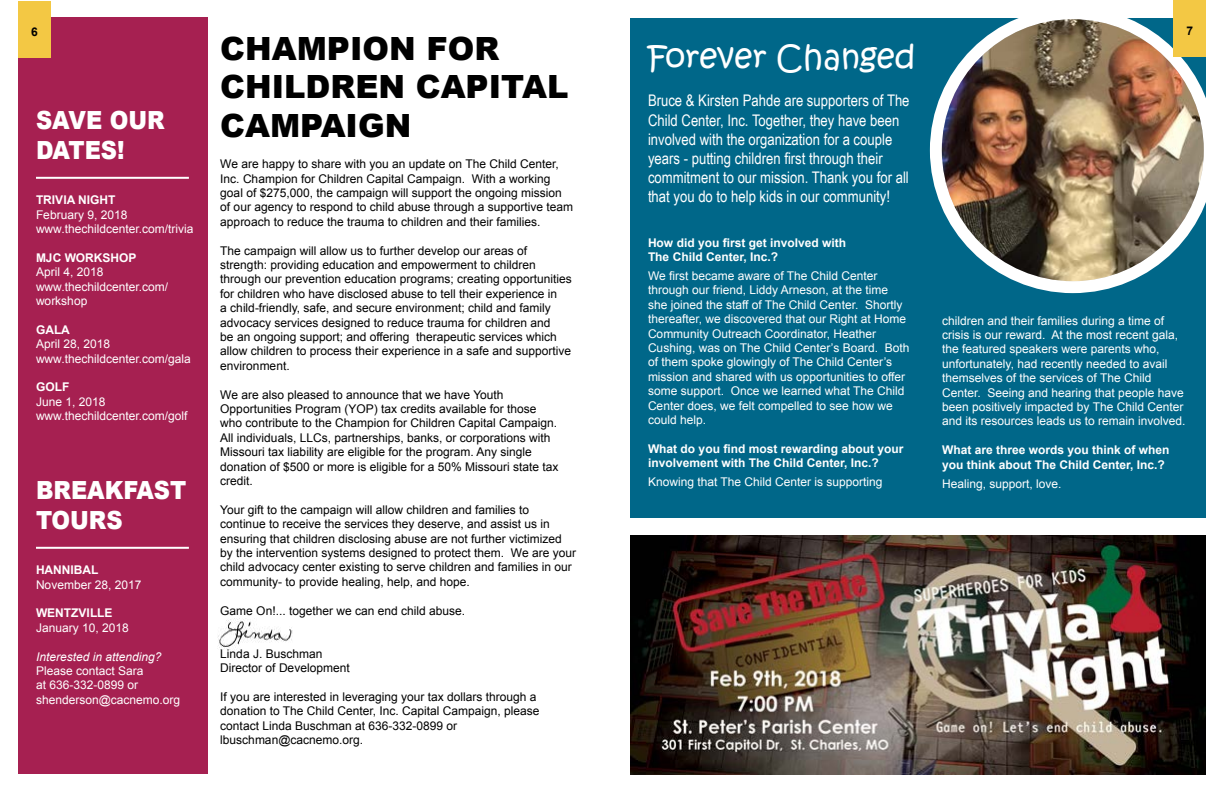
<style>
.page{position:relative;width:1224px;height:792px;background:#fff}
.page>*{position:absolute;margin:0;border:0;box-sizing:border-box;transform-origin:0 0}
.t1{font:900 32px/38.4px "Arial";color:#000}
.t2{font:32px "Kristen ITC";color:#fff}
.t3{font:900 25px/30px "Arial";color:#fff;scale:.9 1}
.t4{font:16px/19.2px "Arial Narrow";color:#fff}
.t5{font:12px/14.4px "Arial";color:#000}
.t6{font:12px/14.4px "Arial";color:#fff}
.t7{font:700 12px/14.4px "Arial";color:#fff}
.t8{font:italic 12px "Arial";color:#fff}
.t9{font:700 12px "Arial";color:#000}
</style>
<div class="page">
<div style="left:18px;top:18px;width:189px;height:756px;background:#a62051"></div>
<hr style="left:36px;top:177px;width:153px;height:2px;background:#fff">
<hr style="left:36px;top:547px;width:153px;height:2px;background:#fff">
<div style="left:630px;top:18px;width:576px;height:500px;background:#006789"></div>
<img style="left:630px;top:535px;width:576px;height:239px">
<div style="left:930px;top:7px;width:286px;height:286px;background:#fff;border-radius:50%"></div>
<img style="left:942px;top:19px;width:262px;height:262px;border-radius:131px">
<img style="left:218px;top:618px;width:75px;height:31px">
<div style="left:18px;top:1px;width:33px;height:56px;background:#f3c844"></div>
<div style="left:1173px;top:0;width:33px;height:56px;background:#f3c844"></div>
<p class="t9" style="left:31px;top:24px;width:8px">6</p>
<p class="t9" style="left:1187px;top:23px;width:8px">7</p>
<h1 class="t1" style="left:220px;top:28px;width:350px">CHAMPION FOR<br>CHILDREN CAPITAL<br>CAMPAIGN</h1>
<h1 class="t2" style="left:648px;top:36px;width:269px">Forever Changed</h1>
<p class="t4" style="left:648px;top:91px;width:263px">Bruce &amp; Kirsten Pahde are supporters of The Child Center, Inc. Together, they have been involved with the organization for a couple years - putting children first through their commitment to our mission. Thank you for all that you do to help kids in our community!</p>
<p class="t7" style="left:648px;top:236px;width:200px">How did you first get involved with<br>The Child Center, Inc.?</p>
<p class="t6" style="left:648px;top:269px;width:263px">We first became aware of The Child Center through our friend, Liddy Arneson, at the time she joined the staff of The Child Center. Shortly thereafter, we discovered that our Right at Home Community Outreach Coordinator, Heather Cushing, was on The Child Center’s Board. Both of them spoke glowingly of The Child Center’s mission and shared with us opportunities to offer some support. Once we learned what The Child Center does, we felt compelled to see how we could help.</p>
<p class="t7" style="left:648px;top:442px;width:257px">What do you find most rewarding about your involvement with The Child Center, Inc.?</p>
<p class="t6" style="left:648px;top:475px;width:236px">Knowing that The Child Center is supporting</p>
<h2 class="t3" style="left:36px;top:105px;width:145px">SAVE OUR<br>DATES!</h2>
<p class="t7" style="left:36px;top:193px;width:81px">TRIVIA NIGHT</p>
<p class="t6" style="left:36px;top:207px;width:159px">February 9, 2018 www.thechildcenter.com/trivia</p>
<p class="t7" style="left:36px;top:251px;width:102px">MJC WORKSHOP</p>
<p class="t6" style="left:36px;top:265px;width:134px">April 4, 2018 www.thechildcenter.com/ workshop</p>
<p class="t7" style="left:36px;top:323px;width:35px">GALA</p>
<p class="t6" style="left:36px;top:337px;width:156px">April 28, 2018 www.thechildcenter.com/gala</p>
<p class="t7" style="left:36px;top:380px;width:35px">GOLF</p>
<p class="t6" style="left:36px;top:395px;width:153px">June 1, 2018 www.thechildcenter.com/golf</p>
<p class="t5" style="left:220px;top:157px;width:354px">We are happy to share with you an update on The Child Center, Inc. Champion for Children Capital Campaign. With a working goal of $275,000, the campaign will support the ongoing mission of our agency to respond to child abuse through a supportive team approach to reduce the trauma to children and their families.</p>
<p class="t5" style="left:220px;top:243px;width:353px">The campaign will allow us to further develop our areas of strength: providing education and empowerment to children through our prevention education programs; creating opportunities for children who have disclosed abuse to tell their experience in<br>a child-friendly, safe, and secure environment; child and family advocacy services designed to reduce trauma for children and<br>be an ongoing support; and offering therapeutic services which allow children to process their experience in a safe and supportive environment.</p>
<p class="t5" style="left:220px;top:387px;width:340px">We are also pleased to announce that we have Youth Opportunities Program (YOP) tax credits available for those who contribute to the Champion for Children Capital Campaign.<br>All individuals, LLCs, partnerships, banks, or corporations with Missouri tax liability are eligible for the program. Any single donation of $500 or more is eligible for a 50% Missouri state tax credit.</p>
<p class="t5" style="left:220px;top:503px;width:357px">Your gift to the campaign will allow children and families to continue to receive the services they deserve, and assist us in ensuring that children disclosing abuse are not further victimized by the intervention systems designed to protect them. We are your child advocacy center existing to serve children and families in our community- to provide healing, help, and hope.</p>
<p class="t5" style="left:220px;top:603px;width:246px">Game On!... together we can end child abuse.</p>
<p class="t5" style="left:220px;top:647px;width:131px">Linda J. Buschman<br>Director of Development</p>
<p class="t5" style="left:220px;top:690px;width:321px">If you are interested in leveraging your tax dollars through a donation to The Child Center, Inc. Capital Campaign, please contact Linda Buschman at 636-332-0899 or lbuschman@cacnemo.org.</p>
<p class="t6" style="left:942px;top:313px;width:245px">children and their families during a time of crisis is our reward. At the most recent gala, the featured speakers were parents who, unfortunately, had recently needed to avail themselves of the services of The Child Center. Seeing and hearing that people have been positively impacted by The Child Center and its resources leads us to remain involved.</p>
<p class="t7" style="left:942px;top:443px;width:229px">What are three words you think of when you think about The Child Center, Inc.?</p>
<p class="t6" style="left:942px;top:476px;width:121px">Healing, support, love.</p>
<h2 class="t3" style="left:36px;top:475px;width:169px">BREAKFAST<br>TOURS</h2>
<p class="t7" style="left:36px;top:563px;width:64px">HANNIBAL</p>
<p class="t6" style="left:36px;top:577px;width:107px">November 28, 2017</p>
<p class="t7" style="left:36px;top:606px;width:78px">WENTZVILLE</p>
<p class="t6" style="left:36px;top:620px;width:94px">January 10, 2018</p>
<p class="t8" style="left:36px;top:649px;width:127px">Interested in attending?</p>
<p class="t6" style="left:36px;top:664px;width:146px">Please contact Sara<br>at 636-332-0899 or shenderson@cacnemo.org</p>
</div>
